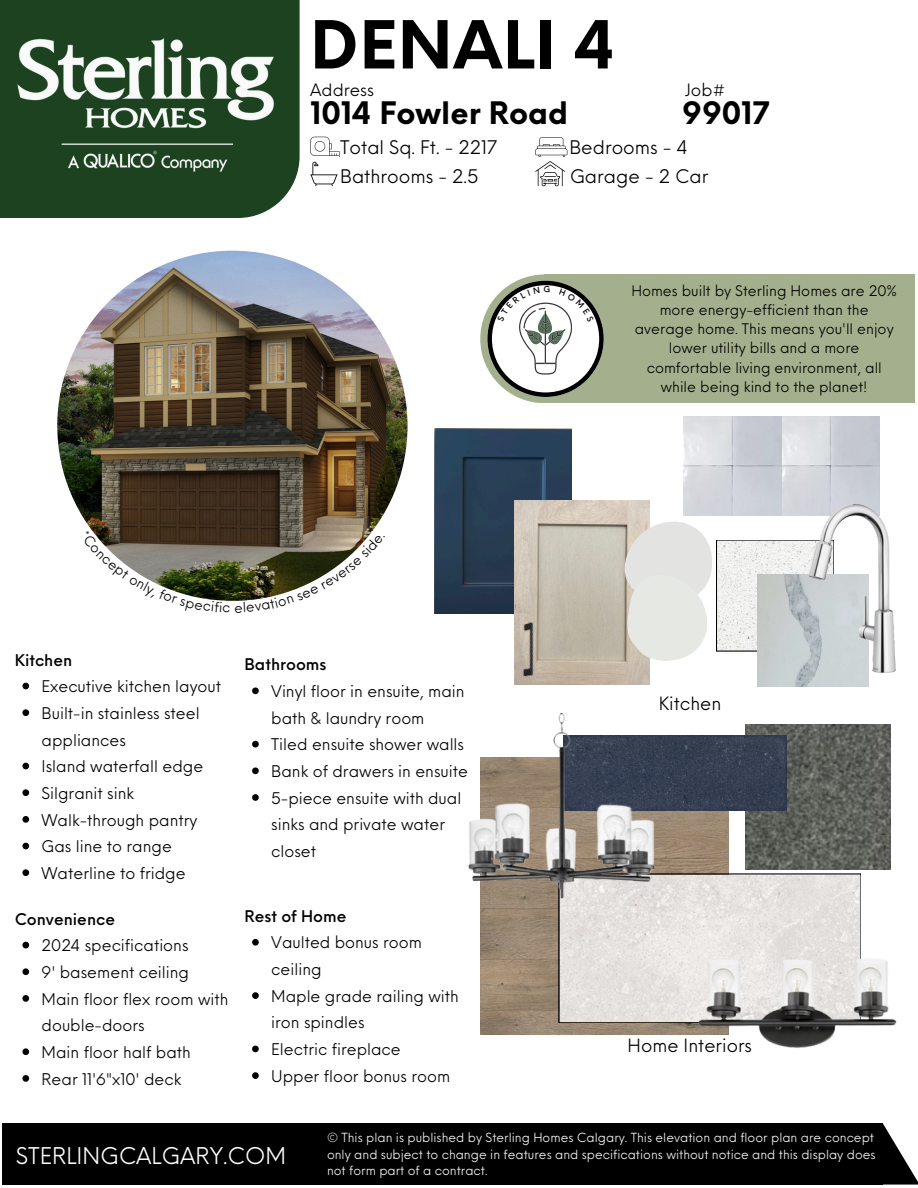
<style>
.page{position:relative;width:918px;height:1188px;background:#fff}
.page>*{position:absolute;margin:0;border:0;box-sizing:border-box;transform-origin:0 0}
.t1{font:700 64.5px "Neue Einstellung";letter-spacing:.01em;color:#000}
.t2{font:700 30.3px "Neue Einstellung";color:#000}
.t3{font:22.5px "Neue Einstellung";color:#fff}
.t4{font:18.3px "Neue Einstellung";color:#000}
.t5{font:17.85px "Neue Einstellung";color:#000}
.t6{font:16.65px "Neue Einstellung";color:#000}
.t7{font:15.75px/26.7px "Neue Einstellung";color:#000}
.t8{font:500 15.75px "Neue Einstellung";color:#000}
.t9{font:14.25px/19.2px "Neue Einstellung";color:#000;text-align:center}
.t10{font:12.3px/16.4px "Neue Einstellung";color:#f6f9f6}
</style>
<div class="page">
<div style="left:0;top:0;width:300px;height:218px;background:#1d4220"></div>
<img style="left:17px;top:38px;width:257px;height:134px">
<div style="left:2px;top:1123px;width:881px;height:62px;background:#000"></div>
<svg style="left:883px;top:1124px;width:35px;height:61px"></svg>
<img style="left:57px;top:251px;width:351px;height:350px;border-radius:50%">
<svg style="left:535px;top:137px;width:32px;height:49px"></svg>
<svg style="left:310px;top:137px;width:30px;height:49px"></svg>
<div style="left:480px;top:274px;width:129px;height:129px;background:#a4b08d;border-radius:50%"></div>
<div style="left:545px;top:274px;width:370px;height:129px;background:#a4b08d"></div>
<img style="left:481px;top:811px;width:247px;height:223px">
<img style="left:745px;top:725px;width:146px;height:145px">
<img style="left:659px;top:735px;width:128px;height:76px">
<svg style="left:559px;top:874px;width:302px;height:148px;background:#e4e0de"></svg>
<img style="left:435px;top:429px;width:137px;height:184px">
<img style="left:514px;top:501px;width:135px;height:183px">
<svg style="left:22px;top:683px;width:7px;height:6px"></svg>
<svg style="left:22px;top:709px;width:7px;height:7px"></svg>
<svg style="left:22px;top:763px;width:7px;height:6px"></svg>
<svg style="left:22px;top:789px;width:7px;height:7px"></svg>
<svg style="left:22px;top:816px;width:7px;height:7px"></svg>
<svg style="left:22px;top:843px;width:7px;height:6px"></svg>
<svg style="left:22px;top:869px;width:7px;height:7px"></svg>
<svg style="left:22px;top:942px;width:7px;height:6px"></svg>
<svg style="left:22px;top:968px;width:7px;height:7px"></svg>
<svg style="left:22px;top:995px;width:7px;height:7px"></svg>
<svg style="left:22px;top:1048px;width:7px;height:7px"></svg>
<svg style="left:22px;top:1075px;width:7px;height:7px"></svg>
<svg style="left:252px;top:687px;width:7px;height:7px"></svg>
<svg style="left:252px;top:741px;width:7px;height:6px"></svg>
<svg style="left:252px;top:767px;width:7px;height:7px"></svg>
<svg style="left:252px;top:794px;width:7px;height:7px"></svg>
<svg style="left:252px;top:939px;width:7px;height:7px"></svg>
<svg style="left:252px;top:992px;width:7px;height:7px"></svg>
<svg style="left:252px;top:1046px;width:7px;height:6px"></svg>
<svg style="left:252px;top:1072px;width:7px;height:7px"></svg>
<img style="left:684px;top:417px;width:196px;height:99px">
<svg style="left:716px;top:540px;width:87px;height:111px"></svg>
<img style="left:758px;top:575px;width:111px;height:111px">
<img style="left:625px;top:522px;width:87px;height:81px">
<img style="left:626px;top:574px;width:81px;height:90px">
<img style="left:803px;top:501px;width:93px;height:173px">
<img style="left:514px;top:620px;width:32px;height:60px">
<img style="left:698px;top:957px;width:199px;height:91px">
<img style="left:468px;top:714px;width:191px;height:188px">
<svg style="left:487px;top:281px;width:116px;height:116px"></svg>
<svg style="left:91px;top:530px;width:282px;height:71px"></svg>
<p class="t1" style="left:310px;top:-14px;width:306px">DENALI 4</p>
<p class="t6" style="left:310px;top:75px;width:65px">Address</p>
<p class="t6" style="left:685px;top:75px;width:42px">Job#</p>
<h2 class="t2" style="left:310px;top:85px;width:259px">1014 Fowler Road</h2>
<h2 class="t2" style="left:682px;top:85px;width:89px">99017</h2>
<h5 class="t4" style="left:340px;top:131px;width:158px">Total Sq. Ft. - 2217</h5>
<h2 class="t4" style="left:340px;top:160px;width:140px">Bathrooms - 2.5</h2>
<h5 class="t4" style="left:569px;top:131px;width:120px">Bedrooms - 4</h5>
<h2 class="t4" style="left:570px;top:160px;width:140px">Garage - 2 Car</h2>
<p class="t9" style="left:631px;top:280px;width:267px">Homes built by Sterling Homes are 20% more energy-efficient than the average home. This means you'll enjoy lower utility bills and a more comfortable living environment, all while being kind to the planet!</p>
<p class="t8" style="left:15px;top:646px;width:59px">Kitchen</p>
<p class="t7" style="left:42px;top:672px;width:181px">Executive kitchen layout</p>
<p class="t7" style="left:42px;top:698px;width:160px">Built-in stainless steel appliances</p>
<h6 class="t7" style="left:42px;top:752px;width:163px">Island waterfall edge</h6>
<p class="t7" style="left:42px;top:778px;width:94px">Silgranit sink</p>
<p class="t7" style="left:42px;top:805px;width:157px">Walk-through pantry</p>
<p class="t7" style="left:42px;top:832px;width:132px">Gas line to range</p>
<p class="t7" style="left:42px;top:858px;width:146px">Waterline to fridge</p>
<h6 class="t8" style="left:15px;top:905px;width:102px">Convenience</h6>
<p class="t7" style="left:42px;top:931px;width:148px">2024 specifications</p>
<p class="t7" style="left:42px;top:957px;width:149px">9' basement ceiling</p>
<p class="t7" style="left:42px;top:984px;width:188px">Main floor flex room with double-doors</p>
<p class="t7" style="left:42px;top:1037px;width:151px">Main floor half bath</p>
<h5 class="t7" style="left:42px;top:1064px;width:141px">Rear 11'6"x10' deck</h5>
<p class="t8" style="left:244px;top:651px;width:83px">Bathrooms</p>
<p class="t7" style="left:271px;top:676px;width:195px">Vinyl floor in ensuite, main bath &amp; laundry room</p>
<p class="t7" style="left:271px;top:730px;width:194px">Tiled ensuite shower walls</p>
<p class="t7" style="left:271px;top:756px;width:198px">Bank of drawers in ensuite</p>
<p class="t7" style="left:271px;top:783px;width:192px">5-piece ensuite with dual sinks and private water closet</p>
<p class="t8" style="left:244px;top:902px;width:104px">Rest of Home</p>
<h5 class="t7" style="left:271px;top:928px;width:152px">Vaulted bonus room ceiling</h5>
<h3 class="t7" style="left:271px;top:981px;width:189px">Maple grade railing with iron spindles</h3>
<p class="t7" style="left:271px;top:1034px;width:180px">Electric fireplace<br>Upper floor bonus room</p>
<p class="t5" style="left:659px;top:688px;width:64px">Kitchen</p>
<h6 class="t5" style="left:628px;top:1029px;width:126px">Home Interiors</h6>
<h3 class="t3" style="left:16px;top:1136px;width:272px">STERLINGCALGARY.COM</h3>
<p class="t10" style="left:327px;top:1129px;width:550px">© This plan is published by Sterling Homes Calgary. This elevation and floor plan are concept only and subject to change in features and specifications without notice and this display does not form part of a contract.</p>
</div>
